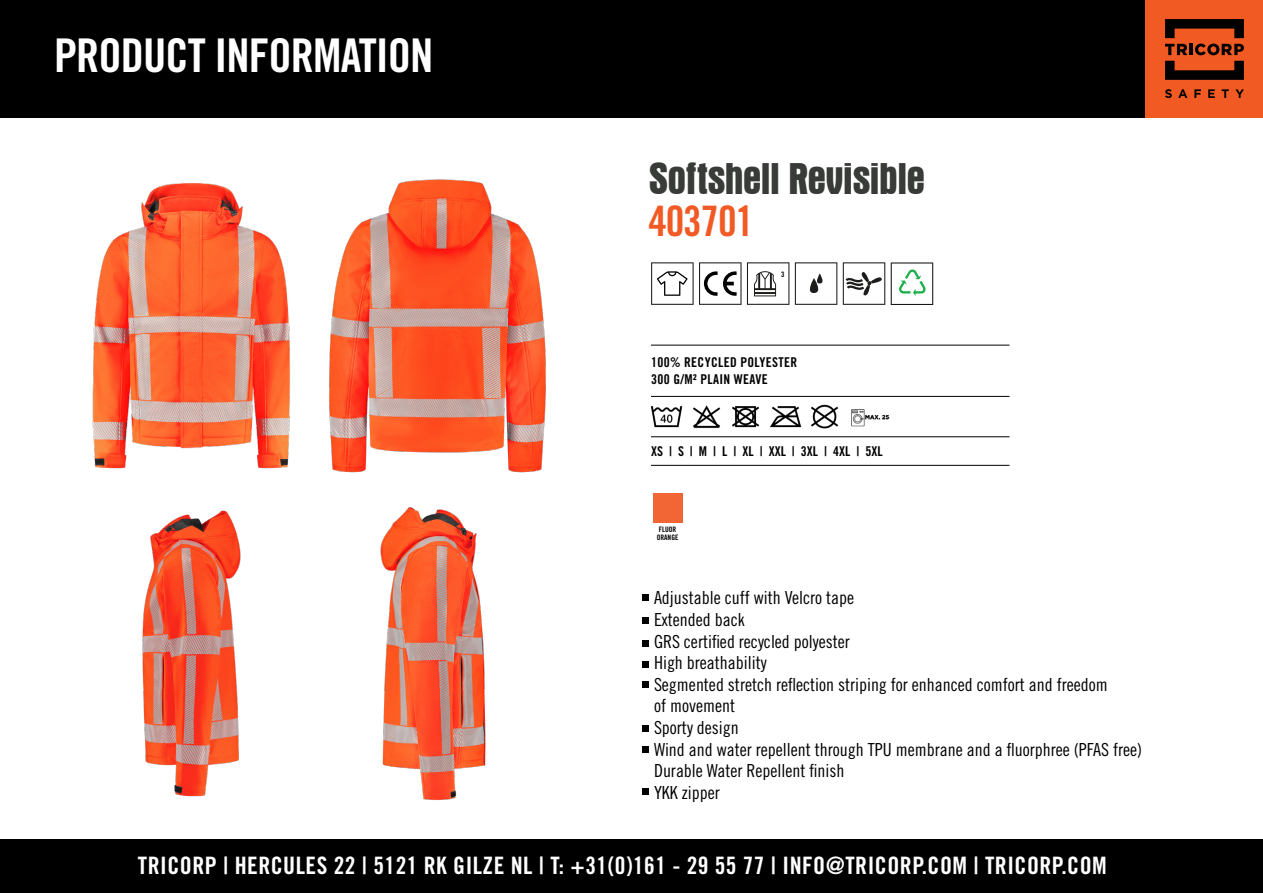
<style>
.page{position:relative;width:1263px;height:893px;background:#fff}
.page>*{position:absolute;margin:0;border:0;box-sizing:border-box;transform-origin:0 0}
.t1{font:46.5px "Trade Gothic LT Std Bd Cn 20";letter-spacing:-.02em;color:#fff}
.t2{font:700 condensed 45px "Aurora BT";letter-spacing:-.025em;color:#393b38}
.t3{font:42px "Trade Gothic LT Std Bd Cn 20";letter-spacing:-.03em;color:#f15a25}
.t4{font:24px "Trade Gothic LT Std Bd Cn 20";letter-spacing:.02em;color:#fff}
.t5{font:18px/21.6px "Trade Gothic LT Std Cn 18";color:#000}
.t6{font:13.5px/16.5px "Trade Gothic LT Std Bd Cn 20";letter-spacing:.025em;color:#000}
.t7{font:13.5px "Trade Gothic LT Std Bd Cn 20";color:#000}
.t8{font:7.5px/7.5px "Trade Gothic LT Std Bd Cn 20";color:#000}
</style>
<div class="page">
<div style="left:0;top:0;width:1263px;height:117px;background:#000"></div>
<div style="left:1146px;top:0;width:117px;height:117px;background:#f15a22"></div>
<svg style="left:1165px;top:44px;width:79px;height:11px"></svg>
<svg style="left:1165px;top:19px;width:79px;height:19px"></svg>
<svg style="left:1165px;top:61px;width:79px;height:19px"></svg>
<svg style="left:1165px;top:89px;width:7px;height:9px"></svg>
<svg style="left:1178px;top:89px;width:9px;height:9px"></svg>
<svg style="left:1194px;top:89px;width:7px;height:9px"></svg>
<svg style="left:1208px;top:89px;width:7px;height:9px"></svg>
<svg style="left:1222px;top:89px;width:7px;height:9px"></svg>
<svg style="left:1235px;top:89px;width:9px;height:9px"></svg>
<img style="left:92px;top:183px;width:194px;height:286px">
<img style="left:286px;top:179px;width:260px;height:294px">
<hr style="left:651px;top:345px;width:358px;height:1px;background:#000">
<hr style="left:651px;top:396px;width:358px;height:1px;background:#000">
<hr style="left:651px;top:436px;width:358px;height:1px;background:#000">
<hr style="left:651px;top:465px;width:358px;height:1px;background:#000">
<img style="left:650px;top:406px;width:33px;height:22px">
<img style="left:693px;top:405px;width:28px;height:24px">
<img style="left:732px;top:406px;width:28px;height:22px">
<img style="left:770px;top:406px;width:32px;height:22px">
<img style="left:811px;top:404px;width:28px;height:25px">
<img style="left:851px;top:409px;width:39px;height:17px">
<img style="left:653px;top:493px;width:29px;height:29px">
<svg style="left:651px;top:262px;width:90px;height:43px"></svg>
<svg style="left:747px;top:262px;width:42px;height:43px"></svg>
<svg style="left:795px;top:262px;width:42px;height:43px"></svg>
<svg style="left:843px;top:262px;width:42px;height:43px"></svg>
<svg style="left:891px;top:262px;width:42px;height:43px"></svg>
<img style="left:142px;top:510px;width:99px;height:287px">
<img style="left:380px;top:507px;width:106px;height:293px">
<div style="left:0;top:839px;width:1263px;height:54px;background:#000"></div>
<svg style="left:642px;top:595px;width:6px;height:6px"></svg>
<svg style="left:642px;top:617px;width:6px;height:6px"></svg>
<svg style="left:642px;top:661px;width:6px;height:6px"></svg>
<svg style="left:642px;top:682px;width:6px;height:6px"></svg>
<svg style="left:642px;top:726px;width:6px;height:6px"></svg>
<svg style="left:642px;top:746px;width:6px;height:6px"></svg>
<svg style="left:642px;top:641px;width:6px;height:6px"></svg>
<svg style="left:642px;top:789px;width:6px;height:6px"></svg>
<h1 class="t1" style="left:54px;top:28px;width:381px">PRODUCT INFORMATION</h1>
<h2 class="t2" style="left:648px;top:153px;width:278px">Softshell Revisible</h2>
<h3 class="t3" style="left:648px;top:196px;width:107px">403701</h3>
<p class="t8" style="left:781px;top:270px;width:5px">3</p>
<p class="t6" style="left:651px;top:354px;width:148px">100% RECYCLED POLYESTER<br>300 G/M² PLAIN WEAVE</p>
<p class="t7" style="left:651px;top:443px;width:233px">XS | S | M | L | XL | XXL | 3XL | 4XL | 5XL</p>
<p class="t8" style="left:657px;top:526px;width:23px">FLUOR<br>ORANGE</p>
<p class="t5" style="left:654px;top:587px;width:490px">Adjustable cuff with Velcro tape<br>Extended back<br>GRS certified recycled polyester<br>High breathability<br>Segmented stretch reflection striping for enhanced comfort and freedom<br>of movement<br>Sporty design<br>Wind and water repellent through TPU membrane and a fluorphree (PFAS free)<br>Durable Water Repellent finish<br>YKK zipper</p>
<h3 class="t4" style="left:138px;top:851px;width:970px">TRICORP | HERCULES 22 | 5121 RK GILZE NL | T: +31(0)161 - 29 55 77 | INFO@TRICORP.COM | TRICORP.COM</h3>
</div>
